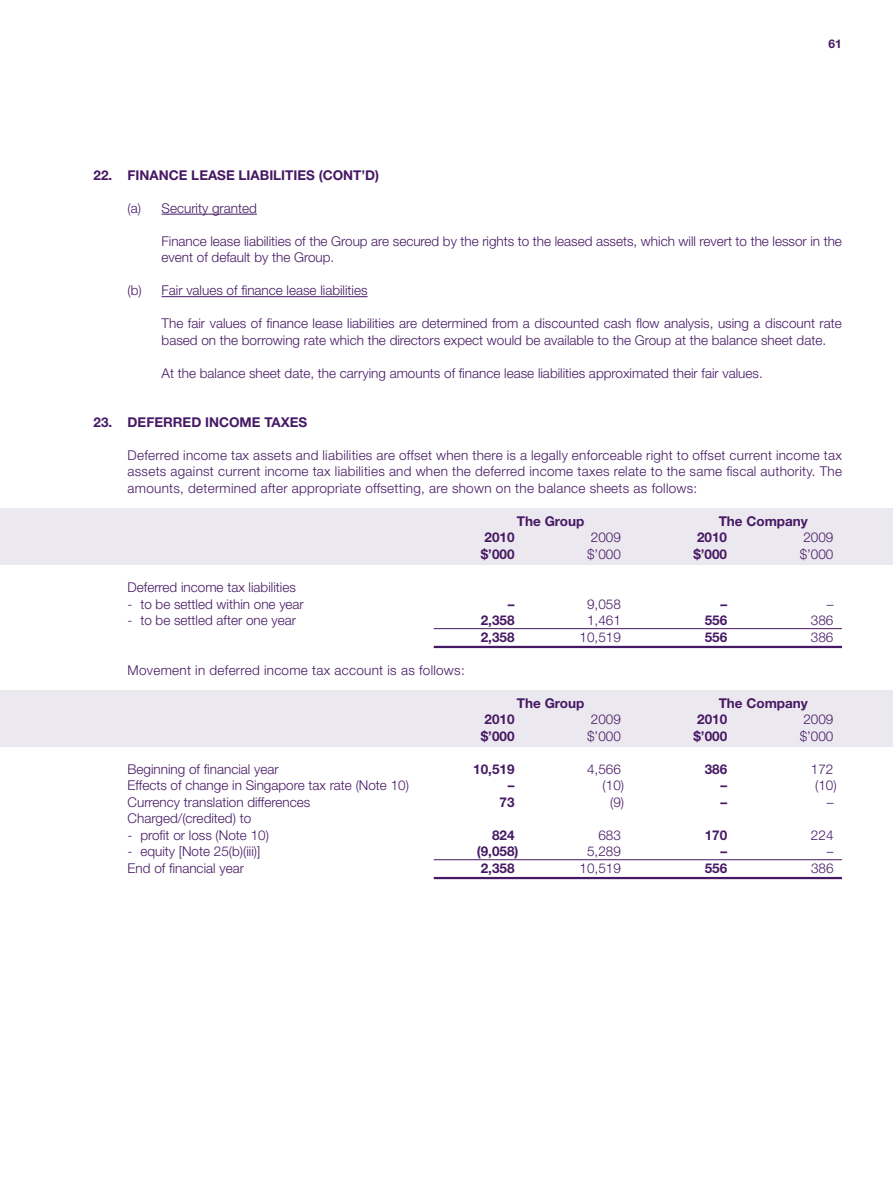
<style>
.page{position:relative;width:893px;height:1191px;background:#fff}
.page>*{position:absolute;margin:0;border:0;box-sizing:border-box;transform-origin:0 0}
.t1{font:300 13.5px/16.5px "Helvetica Neue LT Std";color:#461964}
.t2{font:700 13.5px "Helvetica Neue LT Std";color:#461964}
.t3{font:300 13.5px "Helvetica Neue LT Std";letter-spacing:.02em;color:#461964}
.t4{font:700 12px "Helvetica Neue LT Std";color:#461964}
</style>
<div class="page">
<div style="left:0;top:508px;width:893px;height:56px;background:#ece8ef"></div>
<div style="left:0;top:690px;width:893px;height:56px;background:#ece8ef"></div>
<hr style="left:162px;top:214px;width:95px;height:1px;background:#461964">
<hr style="left:162px;top:296px;width:206px;height:1px;background:#461964">
<hr style="left:434px;top:628px;width:408px;height:1px;background:#461964">
<hr style="left:434px;top:646px;width:408px;height:2px;background:#461964">
<hr style="left:434px;top:859px;width:408px;height:1px;background:#461964">
<hr style="left:434px;top:877px;width:408px;height:2px;background:#461964">
<p class="t4" style="left:829px;top:36px;width:15px">61</p>
<p class="t2" style="left:94px;top:167px;width:287px">22. FINANCE LEASE LIABILITIES (CONT’D)</p>
<p class="t1" style="left:128px;top:199px;width:131px">(a) Security granted</p>
<p class="t1" style="left:162px;top:232px;width:682px">Finance lease liabilities of the Group are secured by the rights to the leased assets, which will revert to the lessor in the event of default by the Group.</p>
<p class="t1" style="left:128px;top:282px;width:242px">(b) Fair values of finance lease liabilities</p>
<p class="t1" style="left:162px;top:315px;width:682px">The fair values of finance lease liabilities are determined from a discounted cash flow analysis, using a discount rate based on the borrowing rate which the directors expect would be available to the Group at the balance sheet date.</p>
<p class="t1" style="left:162px;top:364px;width:603px">At the balance sheet date, the carrying amounts of finance lease liabilities approximated their fair values.</p>
<p class="t2" style="left:94px;top:414px;width:215px">23. DEFERRED INCOME TAXES</p>
<p class="t1" style="left:128px;top:446px;width:716px;text-align:justify">Deferred income tax assets and liabilities are offset when there is a legally enforceable right to offset current income tax assets against current income tax liabilities and when the deferred income taxes relate to the same fiscal authority. The amounts, determined after appropriate offsetting, are shown on the balance sheets as follows:</p>
<p class="t2" style="left:525px;top:513px;width:73px">HE GROUP T</p>
<p class="t2" style="left:727px;top:513px;width:83px">HE COMPANY</p>
<p class="t2" style="left:484px;top:529px;width:32px">2010</p>
<p class="t1" style="left:591px;top:529px;width:32px">2009</p>
<p class="t2" style="left:697px;top:529px;width:32px">2010</p>
<p class="t1" style="left:803px;top:529px;width:32px">2009</p>
<p class="t2" style="left:481px;top:546px;width:35px">$’000</p>
<p class="t1" style="left:587px;top:545px;width:35px">$’000</p>
<p class="t2" style="left:693px;top:546px;width:35px">$’000</p>
<p class="t1" style="left:800px;top:545px;width:35px">$’000</p>
<p class="t1" style="left:128px;top:578px;width:170px">Deferred income tax liabilities</p>
<p class="t1" style="left:128px;top:595px;width:178px">- to be settled within one year</p>
<p class="t2" style="left:508px;top:595px;width:8px">–</p>
<p class="t1" style="left:587px;top:595px;width:35px">9,058</p>
<p class="t2" style="left:720px;top:595px;width:8px">–</p>
<p class="t1" style="left:827px;top:595px;width:8px">–</p>
<p class="t1" style="left:128px;top:611px;width:170px">- to be settled after one year</p>
<p class="t2" style="left:481px;top:612px;width:35px">2,358</p>
<p class="t1" style="left:587px;top:611px;width:35px">1,461</p>
<p class="t2" style="left:705px;top:612px;width:24px">556</p>
<p class="t1" style="left:811px;top:611px;width:24px">386</p>
<p class="t2" style="left:481px;top:628px;width:35px">2,358</p>
<p class="t1" style="left:580px;top:628px;width:43px">10,519</p>
<p class="t2" style="left:705px;top:628px;width:24px">556</p>
<p class="t1" style="left:811px;top:628px;width:24px">386</p>
<p class="t3" style="left:128px;top:661px;width:339px">Movement in deferred income tax account is as follows:</p>
<p class="t2" style="left:525px;top:694px;width:73px">HE GROUP T</p>
<p class="t2" style="left:727px;top:694px;width:82px">HE COMPANY</p>
<p class="t2" style="left:485px;top:711px;width:32px">2010</p>
<p class="t1" style="left:591px;top:710px;width:32px">2009</p>
<p class="t2" style="left:697px;top:711px;width:32px">2010</p>
<p class="t1" style="left:803px;top:710px;width:32px">2009</p>
<p class="t2" style="left:481px;top:727px;width:35px">$’000</p>
<p class="t1" style="left:587px;top:727px;width:35px">$’000</p>
<p class="t2" style="left:693px;top:727px;width:35px">$’000</p>
<p class="t1" style="left:800px;top:727px;width:35px">$’000</p>
<p class="t1" style="left:128px;top:760px;width:153px">Beginning of financial year</p>
<p class="t2" style="left:473px;top:760px;width:43px">10,519</p>
<p class="t1" style="left:587px;top:760px;width:35px">4,566</p>
<p class="t2" style="left:705px;top:760px;width:24px">386</p>
<p class="t1" style="left:811px;top:760px;width:24px">172</p>
<p class="t1" style="left:128px;top:776px;width:283px">Effects of change in Singapore tax rate (Note 10)</p>
<p class="t2" style="left:508px;top:777px;width:8px">–</p>
<p class="t1" style="left:603px;top:776px;width:23px">(10)</p>
<p class="t2" style="left:720px;top:777px;width:8px">–</p>
<p class="t1" style="left:815px;top:776px;width:23px">(10)</p>
<p class="t1" style="left:128px;top:793px;width:184px">Currency translation differences</p>
<p class="t2" style="left:500px;top:793px;width:17px">73</p>
<p class="t1" style="left:610px;top:793px;width:16px">(9)</p>
<p class="t2" style="left:720px;top:793px;width:8px">–</p>
<p class="t1" style="left:827px;top:793px;width:8px">–</p>
<p class="t1" style="left:128px;top:809px;width:125px">Charged/(credited) to</p>
<p class="t1" style="left:128px;top:826px;width:143px">- profit or loss (Note 10)</p>
<p class="t2" style="left:492px;top:826px;width:24px">824</p>
<p class="t1" style="left:598px;top:826px;width:24px">683</p>
<p class="t2" style="left:705px;top:826px;width:24px">170</p>
<p class="t1" style="left:811px;top:826px;width:24px">224</p>
<p class="t1" style="left:128px;top:842px;width:134px">- equity [Note 25(b)(iii)]</p>
<p class="t2" style="left:477px;top:843px;width:43px">(9,058)</p>
<p class="t1" style="left:587px;top:842px;width:35px">5,289</p>
<p class="t2" style="left:720px;top:843px;width:8px">–</p>
<p class="t1" style="left:827px;top:842px;width:8px">–</p>
<p class="t1" style="left:128px;top:859px;width:118px">End of financial year</p>
<p class="t2" style="left:481px;top:859px;width:35px">2,358</p>
<p class="t1" style="left:580px;top:859px;width:43px">10,519</p>
<p class="t2" style="left:705px;top:859px;width:24px">556</p>
<p class="t1" style="left:811px;top:859px;width:24px">386</p>
</div>
